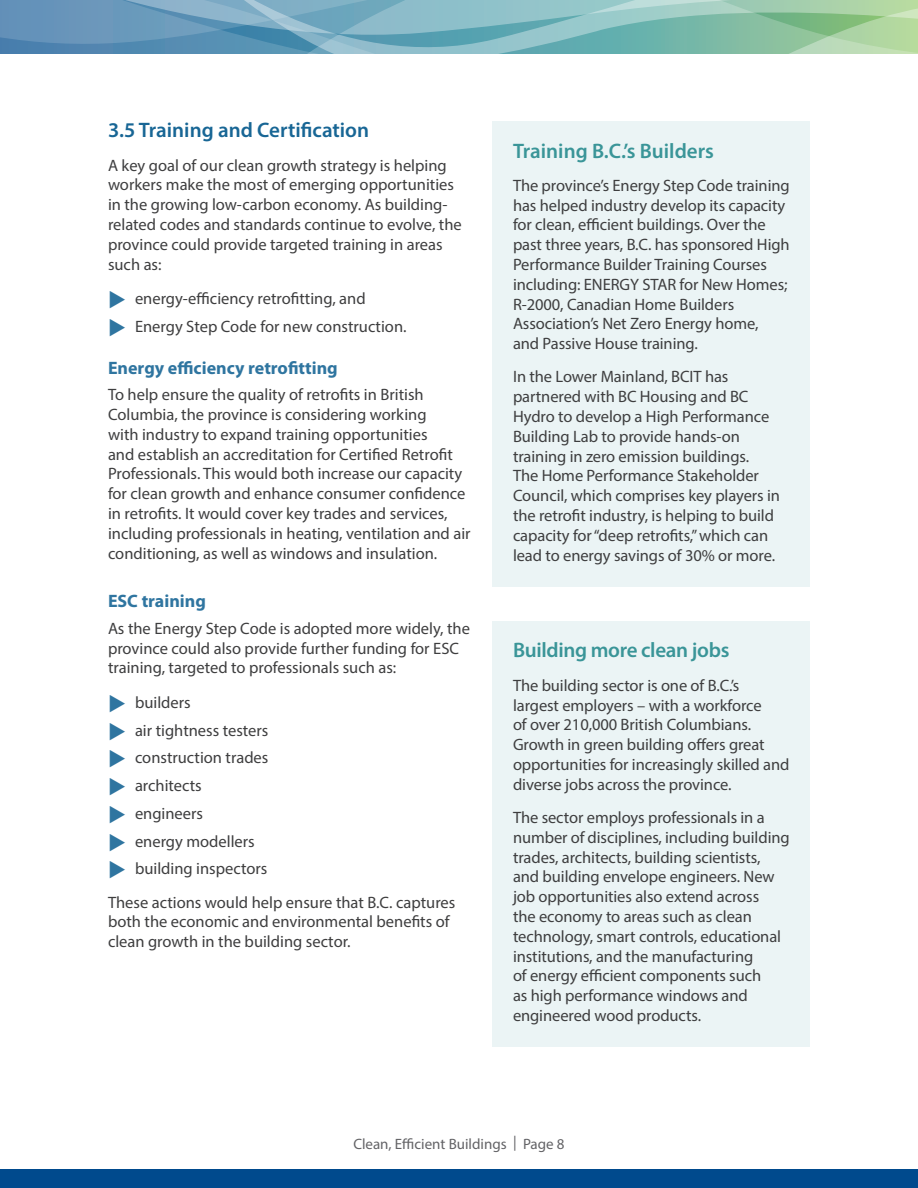
<style>
.page{position:relative;width:918px;height:1188px;background:#fff}
.page>*{position:absolute;margin:0;border:0;box-sizing:border-box;transform-origin:0 0}
.t1{font:600 21px "Myriad Pro";letter-spacing:-.015em;color:#3a9598}
.t2{font:600 21px "Myriad Pro";color:#186695}
.t3{font:700 18px "Myriad Pro";color:#2f75a0}
.t4{font:16.5px/19.8px "Myriad Pro";letter-spacing:-.005em;color:#3e3e3f}
.t5{font:15px "Myriad Pro";color:#636366}
</style>
<div class="page">
<svg style="left:0;top:0;width:918px;height:54px;background:#7eb1b7"></svg>
<div style="left:0;top:1169px;width:918px;height:19px;background:#004a8d"></div>
<div style="left:493px;top:122px;width:317px;height:465px;background:#ebf4f5"></div>
<div style="left:493px;top:621px;width:317px;height:426px;background:#ebf4f5"></div>
<p class="t2" style="left:108px;top:117px;width:263px">3.5 Training and Certification</p>
<p class="t4" style="left:108px;top:155px;width:355px">A key goal of our clean growth strategy is helping workers make the most of emerging opportunities in the growing low-carbon economy. As building&shy;related codes and standards continue to evolve, the province could provide targeted training in areas such as:</p>
<p class="t4" style="left:135px;top:284px;width:273px;line-height:27.8px">energy-efficiency retrofitting, and<br>Energy Step Code for new construction.</p>
<p class="t3" style="left:108px;top:356px;width:231px">Energy efficiency retrofitting</p>
<p class="t4" style="left:108px;top:385px;width:364px">To help ensure the quality of retrofits in British Columbia, the province is considering working<br>with industry to expand training opportunities<br>and establish an accreditation for Certified Retrofit Professionals. This would both increase our capacity for clean growth and enhance consumer confidence in retrofits. It would cover key trades and services, including professionals in heating, ventilation and air conditioning, as well as windows and insulation.</p>
<p class="t3" style="left:108px;top:589px;width:99px">ESC training</p>
<p class="t4" style="left:108px;top:618px;width:364px">As the Energy Step Code is adopted more widely, the province could also provide further funding for ESC training, targeted to professionals such as:</p>
<p class="t4" style="left:135px;top:688px;width:135px;line-height:27.8px">builders<br>air tightness testers construction trades architects engineers<br>energy modellers building inspectors</p>
<p class="t4" style="left:108px;top:892px;width:349px">These actions would help ensure that B.C. captures both the economic and environmental benefits of clean growth in the building sector.</p>
<p class="t1" style="left:513px;top:137px;width:202px">Training B.C.’s Builders</p>
<p class="t4" style="left:513px;top:175px;width:278px">The province’s Energy Step Code training has helped industry develop its capacity for clean, efficient buildings. Over the past three years, B.C. has sponsored High Performance Builder Training Courses including: ENERGY STAR for New Homes; R-2000, Canadian Home Builders Association’s Net Zero Energy home,<br>and Passive House training.</p>
<p class="t4" style="left:513px;top:367px;width:269px">In the Lower Mainland, BCIT has partnered with BC Housing and BC Hydro to develop a High Performance Building Lab to provide hands-on training in zero emission buildings.<br>The Home Performance Stakeholder Council, which comprises key players in the retrofit industry, is helping to build capacity for “deep retrofits,” which can lead to energy savings of 30% or more.</p>
<p class="t1" style="left:513px;top:637px;width:218px">Building more clean jobs</p>
<p class="t4" style="left:513px;top:675px;width:278px">The building sector is one of B.C.’s largest employers – with a workforce<br>of over 210,000 British Columbians.<br>Growth in green building offers great opportunities for increasingly skilled and diverse jobs across the province.</p>
<p class="t4" style="left:513px;top:807px;width:278px">The sector employs professionals in a number of disciplines, including building trades, architects, building scientists, and building envelope engineers. New job opportunities also extend across<br>the economy to areas such as clean technology, smart controls, educational institutions, and the manufacturing<br>of energy efficient components such<br>as high performance windows and engineered wood products.</p>
<p class="t5" style="left:353px;top:1134px;width:213px">Clean, Efficient Buildings | Page 8</p>
</div>
